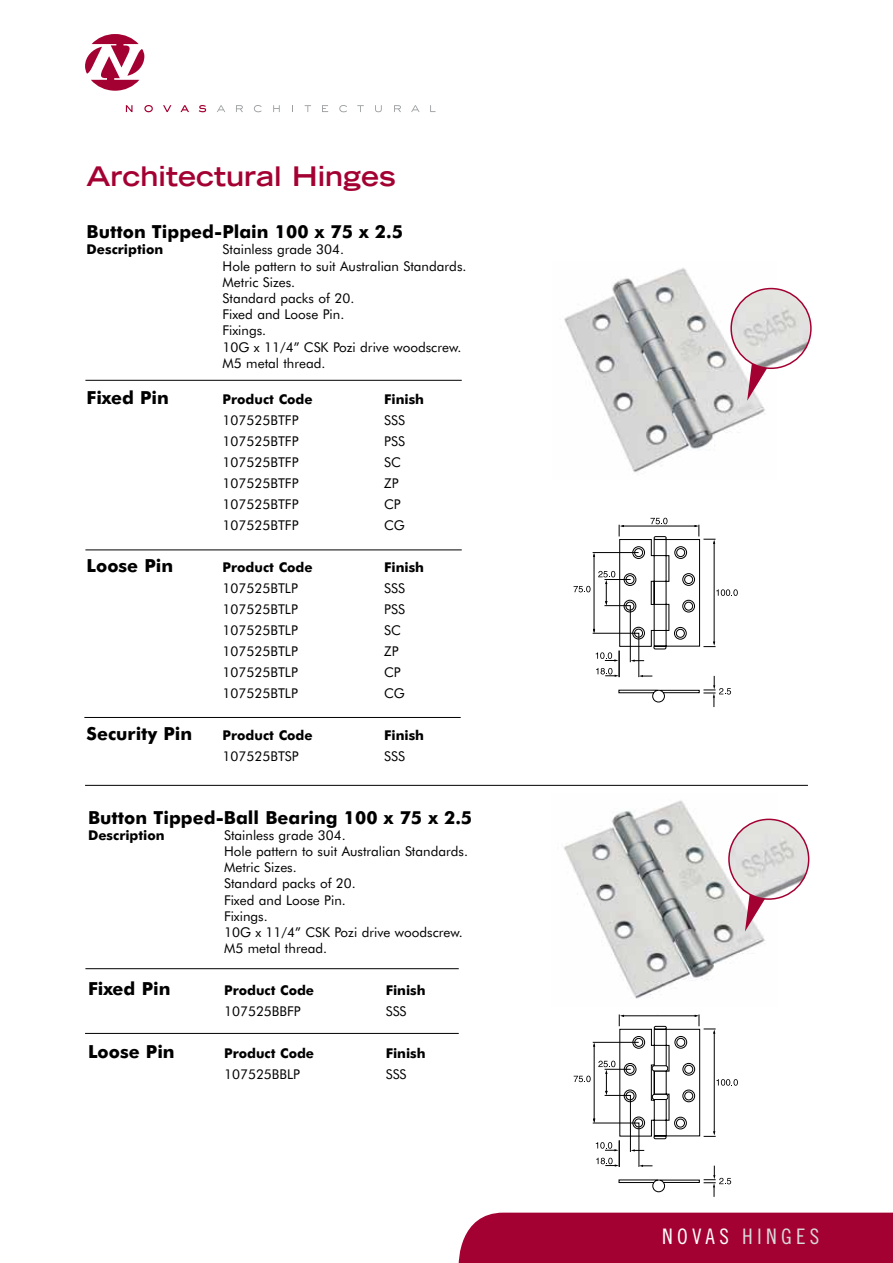
<style>
.page{position:relative;width:893px;height:1263px;background:#fff}
.page>*{position:absolute;margin:0;border:0;box-sizing:border-box;transform-origin:0 0}
.t1{font:700 expanded 27px "Trade Gothic LT Std";color:#a40133}
.t2{font:21.3px "Trade Gothic LT Std Cn 18";letter-spacing:.2em;color:#d9dadb}
.t3{font:700 18px "Futura BT";color:#000}
.t4{font:13.5px/16.2px "Futura BT";color:#000}
.t5{font:700 13.5px "Futura BT";color:#000}
.s1{color:#fff}
</style>
<div class="page">
<div style="left:459px;top:1212px;width:434px;height:51px;background:#a40133"></div>
<svg style="left:126px;top:105px;width:7px;height:7px"></svg>
<svg style="left:144px;top:105px;width:9px;height:7px"></svg>
<svg style="left:163px;top:105px;width:8px;height:7px"></svg>
<svg style="left:180px;top:105px;width:9px;height:7px"></svg>
<svg style="left:199px;top:105px;width:7px;height:7px"></svg>
<svg style="left:217px;top:105px;width:8px;height:7px"></svg>
<svg style="left:236px;top:105px;width:7px;height:7px"></svg>
<svg style="left:254px;top:105px;width:8px;height:7px"></svg>
<svg style="left:273px;top:105px;width:7px;height:7px"></svg>
<svg style="left:305px;top:105px;width:6px;height:7px"></svg>
<svg style="left:322px;top:105px;width:6px;height:7px"></svg>
<svg style="left:339px;top:105px;width:8px;height:7px"></svg>
<svg style="left:357px;top:105px;width:7px;height:7px"></svg>
<svg style="left:375px;top:105px;width:7px;height:7px"></svg>
<svg style="left:394px;top:105px;width:7px;height:7px"></svg>
<svg style="left:411px;top:105px;width:9px;height:7px"></svg>
<svg style="left:85px;top:34px;width:59px;height:57px"></svg>
<img style="left:564px;top:268px;width:210px;height:205px">
<svg style="left:747px;top:361px;width:23px;height:40px"></svg>
<svg style="left:574px;top:518px;width:164px;height:189px"></svg>
<hr style="left:85px;top:550px;width:377px;height:1px;background:#000">
<hr style="left:85px;top:380px;width:377px;height:1px;background:#000">
<hr style="left:85px;top:785px;width:723px;height:1px;background:#000">
<svg style="left:574px;top:1014px;width:164px;height:183px"></svg>
<hr style="left:85px;top:968px;width:374px;height:1px;background:#000">
<hr style="left:85px;top:1033px;width:374px;height:1px;background:#000">
<hr style="left:84px;top:717px;width:377px;height:1px;background:#000">
<img style="left:564px;top:800px;width:213px;height:199px">
<img style="left:731px;top:289px;width:80px;height:79px;border-radius:40px">
<div style="left:730px;top:288px;width:82px;height:81px;border:2px solid #a40133;border-radius:50%"></div>
<svg style="left:745px;top:891px;width:23px;height:40px"></svg>
<img style="left:729px;top:819px;width:80px;height:80px;border-radius:40px">
<div style="left:728px;top:819px;width:81px;height:81px;border:2px solid #a40133;border-radius:50%"></div>
<h1 class="t1" style="left:87px;top:158px;width:311px">Architectural Hinges</h1>
<h3 class="t3" style="left:87px;top:221px;width:318px">Button Tipped-Plain 100 x 75 x 2.5</h3>
<p class="t5" style="left:87px;top:241px;width:78px">Description</p>
<p class="t4" style="left:223px;top:241px;width:245px">Stainless grade 304.<br>Hole pattern to suit Australian Standards.<br>Metric Sizes.<br>Standard packs of 20.<br>Fixed and Loose Pin.<br>Fixings.<br>10G x 11/4” CSK Pozi drive woodscrew.<br>M5 metal thread.</p>
<h3 class="t3" style="left:87px;top:386px;width:84px">Fixed Pin</h3>
<p class="t5" style="left:223px;top:391px;width:92px">Product Code</p>
<p class="t5" style="left:384px;top:391px;width:41px">Finish</p>
<p class="t4" style="left:223px;top:412px;width:77px">107525BTFP</p>
<p class="t4" style="left:384px;top:412px;width:22px">SSS</p>
<p class="t4" style="left:223px;top:433px;width:77px">107525BTFP</p>
<p class="t4" style="left:384px;top:433px;width:22px">PSS</p>
<p class="t4" style="left:223px;top:454px;width:77px">107525BTFP</p>
<p class="t4" style="left:384px;top:454px;width:18px">SC</p>
<p class="t4" style="left:223px;top:475px;width:77px">107525BTFP</p>
<p class="t4" style="left:384px;top:475px;width:16px">ZP</p>
<p class="t4" style="left:223px;top:496px;width:77px">107525BTFP</p>
<p class="t4" style="left:384px;top:496px;width:18px">CP</p>
<p class="t4" style="left:223px;top:517px;width:77px">107525BTFP</p>
<p class="t4" style="left:384px;top:517px;width:22px">CG</p>
<h3 class="t3" style="left:87px;top:554px;width:88px">Loose Pin</h3>
<p class="t5" style="left:223px;top:559px;width:92px">Product Code</p>
<p class="t5" style="left:384px;top:559px;width:41px">Finish</p>
<p class="t4" style="left:223px;top:580px;width:77px">107525BTLP</p>
<p class="t4" style="left:384px;top:580px;width:22px">SSS</p>
<p class="t4" style="left:223px;top:601px;width:77px">107525BTLP</p>
<p class="t4" style="left:384px;top:601px;width:22px">PSS</p>
<p class="t4" style="left:223px;top:622px;width:77px">107525BTLP</p>
<p class="t4" style="left:384px;top:622px;width:18px">SC</p>
<p class="t4" style="left:223px;top:643px;width:77px">107525BTLP</p>
<p class="t4" style="left:384px;top:643px;width:16px">ZP</p>
<p class="t4" style="left:223px;top:664px;width:77px">107525BTLP</p>
<p class="t4" style="left:384px;top:664px;width:18px">CP</p>
<p class="t4" style="left:223px;top:685px;width:77px">107525BTLP</p>
<p class="t4" style="left:384px;top:685px;width:22px">CG</p>
<h3 class="t3" style="left:87px;top:722px;width:107px">Security Pin</h3>
<p class="t5" style="left:223px;top:727px;width:92px">Product Code</p>
<p class="t5" style="left:384px;top:727px;width:41px">Finish</p>
<p class="t4" style="left:223px;top:748px;width:78px">107525BTSP</p>
<p class="t4" style="left:384px;top:748px;width:22px">SSS</p>
<h3 class="t3" style="left:88px;top:806px;width:386px">Button Tipped-Ball Bearing 100 x 75 x 2.5</h3>
<p class="t5" style="left:88px;top:827px;width:78px">Description</p>
<p class="t4" style="left:224px;top:827px;width:245px">Stainless grade 304.<br>Hole pattern to suit Australian Standards.<br>Metric Sizes.<br>Standard packs of 20.<br>Fixed and Loose Pin.<br>Fixings.<br>10G x 11/4” CSK Pozi drive woodscrew.<br>M5 metal thread.</p>
<h3 class="t3" style="left:88px;top:978px;width:84px">Fixed Pin</h3>
<p class="t5" style="left:224px;top:982px;width:92px">Product Code</p>
<p class="t5" style="left:386px;top:982px;width:41px">Finish</p>
<p class="t4" style="left:224px;top:1003px;width:78px">107525BBFP</p>
<p class="t4" style="left:386px;top:1003px;width:22px">SSS</p>
<h3 class="t3" style="left:88px;top:1041px;width:88px">Loose Pin</h3>
<p class="t5" style="left:224px;top:1045px;width:92px">Product Code</p>
<p class="t5" style="left:386px;top:1045px;width:41px">Finish</p>
<p class="t4" style="left:224px;top:1066px;width:77px">107525BBLP</p>
<p class="t4" style="left:386px;top:1066px;width:22px">SSS</p>
<h2 class="t2" style="left:662px;top:1224px;width:158px"><span class="s1">NOVAS</span> HINGES</h2>
</div>
